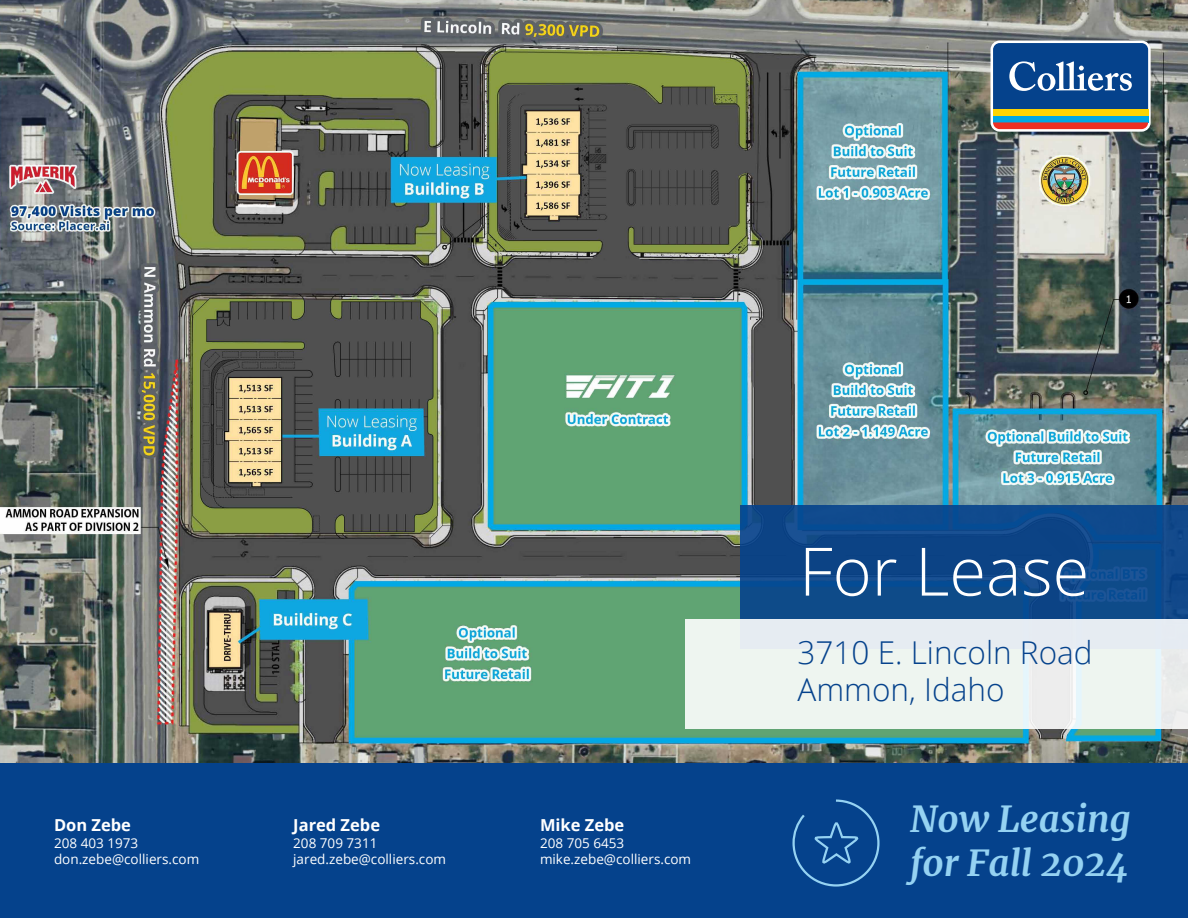
<style>
.page{position:relative;width:1188px;height:918px;background:#fff}
.page>*{position:absolute;margin:0;border:0;box-sizing:border-box;transform-origin:0 0}
.t1{font:300 66.75px "Open Sans";color:#fff}
.t2{font:italic 700 36.15px/43.3px "Merriweather";color:#95d2f2}
.t3{font:300 31.5px/37.8px "Open Sans";color:#05428c}
.t4{font:700 16.5px "Open Sans";color:#fff}
.t5{font:13.5px/16.5px "Open Sans";color:#fff}
</style>
<div class="page">
<img style="left:0;top:0;width:1188px;height:763px">
<div style="left:740px;top:505px;width:448px;height:144px;background:#0e4b89"></div>
<div style="left:685px;top:619px;width:503px;height:110px;background:#eef5f0"></div>
<div style="left:0;top:763px;width:1188px;height:155px;background:#05428c"></div>
<div style="left:991px;top:40px;width:160px;height:92px;background:linear-gradient(to right,#fff,#f5f6f6);border-radius:9px"></div>
<div style="left:993px;top:116px;width:155px;height:6px;background:#00a8e4"></div>
<div style="left:993px;top:109px;width:155px;height:7px;background:#fed503"></div>
<svg style="left:993px;top:122px;width:155px;height:7px"></svg>
<svg style="left:993px;top:43px;width:155px;height:66px;background:#205698"></svg>
<svg style="left:792px;top:799px;width:88px;height:88px"></svg>
<p class="t4" style="left:54px;top:813px;width:79px">Don Zebe</p>
<p class="t5" style="left:54px;top:834px;width:86px">208 403 1973</p>
<p class="t5" style="left:54px;top:851px;width:147px">don.zebe@colliers.com</p>
<p class="t4" style="left:293px;top:813px;width:88px">Jared Zebe</p>
<p class="t5" style="left:293px;top:834px;width:86px">208 709 7311</p>
<p class="t5" style="left:293px;top:851px;width:154px">jared.zebe@colliers.com</p>
<p class="t4" style="left:540px;top:813px;width:86px">Mike Zebe</p>
<p class="t5" style="left:540px;top:834px;width:153px">208 705 6453 mike.zebe@colliers.com</p>
<p class="t1" style="left:799px;top:526px;width:292px">For Lease</p>
<p class="t3" style="left:798px;top:632px;width:296px">3710 E. Lincoln Road<br>Ammon, Idaho</p>
<p class="t2" style="left:910px;top:796px;width:222px">Now Leasing for Fall 2024</p>
</div>
